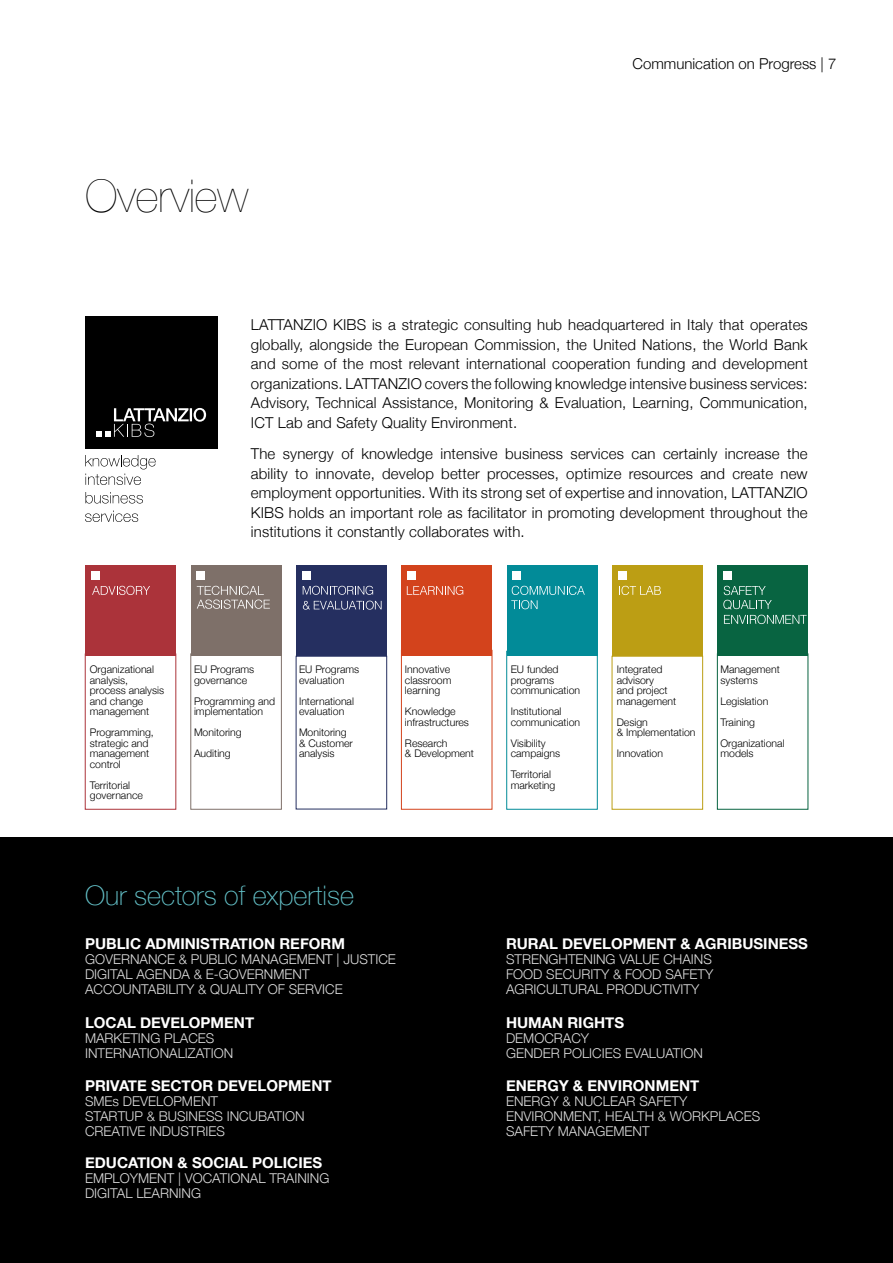
<style>
.page{position:relative;width:893px;height:1263px;background:#fff}
.page>*{position:absolute;margin:0;border:0;box-sizing:border-box;transform-origin:0 0}
.t1{font:200 45px "Helvetica Neue";color:#000}
.t2{font:100 27px "Helvetica Neue";color:#64c2c9}
.t3{font:300 15px/19.5px "Helvetica Neue";letter-spacing:.01em;color:#000;text-align:justify}
.t4{font:700 15px "Helvetica Neue";color:#fff}
.t5{font:300 13.5px/15px "Helvetica Neue";color:#dedede}
.t6{font:300 10.5px/10.5px "Helvetica Neue";color:#000}
</style>
<div class="page">
<div style="left:0;top:838px;width:893px;height:425px;background:#000"></div>
<div style="left:85px;top:316px;width:133px;height:133px;background:#000"></div>
<svg style="left:96px;top:408px;width:110px;height:29px"></svg>
<svg style="left:85px;top:455px;width:71px;height:30px"></svg>
<svg style="left:85px;top:492px;width:58px;height:11px"></svg>
<svg style="left:85px;top:510px;width:53px;height:12px"></svg>
<div style="left:296px;top:656px;width:91px;height:153px;border:1px solid #252f60"></div>
<div style="left:401px;top:650px;width:91px;height:159px;border:1px solid #d3431c"></div>
<div style="left:191px;top:654px;width:91px;height:155px;border:1px solid #7e7069"></div>
<div style="left:612px;top:656px;width:91px;height:153px;border:1px solid #bc9e14"></div>
<div style="left:717px;top:654px;width:91px;height:155px;border:1px solid #086441"></div>
<div style="left:506px;top:651px;width:91px;height:158px;border:1px solid #028b98"></div>
<div style="left:85px;top:654px;width:91px;height:155px;border:1px solid #ab333a"></div>
<div style="left:401px;top:565px;width:91px;height:91px;background:#d3431c"></div>
<div style="left:407px;top:571px;width:9px;height:8px;background:#fff"></div>
<svg style="left:407px;top:586px;width:56px;height:9px"></svg>
<div style="left:85px;top:565px;width:91px;height:91px;background:#ab333a"></div>
<div style="left:91px;top:571px;width:9px;height:8px;background:#fff"></div>
<svg style="left:92px;top:586px;width:58px;height:9px"></svg>
<div style="left:191px;top:565px;width:91px;height:91px;background:#7e7069"></div>
<div style="left:197px;top:571px;width:8px;height:8px;background:#fff"></div>
<svg style="left:197px;top:586px;width:73px;height:23px"></svg>
<div style="left:612px;top:565px;width:91px;height:91px;background:#bc9e14"></div>
<div style="left:618px;top:571px;width:8px;height:8px;background:#fff"></div>
<svg style="left:619px;top:586px;width:42px;height:9px"></svg>
<div style="left:717px;top:565px;width:91px;height:91px;background:#086441"></div>
<svg style="left:723px;top:586px;width:49px;height:23px"></svg>
<svg style="left:724px;top:615px;width:83px;height:9px"></svg>
<div style="left:723px;top:571px;width:8px;height:8px;background:#fff"></div>
<div style="left:506px;top:565px;width:91px;height:91px;background:#028b98"></div>
<div style="left:513px;top:571px;width:8px;height:8px;background:#fff"></div>
<svg style="left:511px;top:586px;width:74px;height:23px"></svg>
<div style="left:296px;top:565px;width:91px;height:91px;background:#252f60"></div>
<div style="left:302px;top:571px;width:8px;height:8px;background:#fff"></div>
<svg style="left:303px;top:586px;width:70px;height:9px"></svg>
<svg style="left:303px;top:601px;width:79px;height:9px"></svg>
<h1 class="t1" style="left:85px;top:161px;width:165px">Overview</h1>
<p class="t3" style="left:632px;top:52px;width:205px">Communication on Progress | 7</p>
<p class="t3" style="left:251px;top:314px;width:558px">LATTANZIO KIBS is a strategic consulting hub headquartered in Italy that operates globally, alongside the European Commission, the United Nations, the World Bank and some of the most relevant international cooperation funding and development organizations. LATTANZIO covers the following knowledge intensive business services:<br>Advisory, Technical Assistance, Monitoring &amp; Evaluation, Learning, Communication, ICT Lab and Safety Quality Environment.</p>
<p class="t3" style="left:251px;top:443px;width:558px">The synergy of knowledge intensive business services can certainly increase the ability to innovate, develop better processes, optimize resources and create new employment opportunities. With its strong set of expertise and innovation, LATTANZIO KIBS holds an important role as facilitator in promoting development throughout the institutions it constantly collaborates with.</p>
<p class="t6" style="left:90px;top:663px;width:76px">Organizational analysis, process analysis and change management</p>
<p class="t6" style="left:90px;top:726px;width:65px">Programming, strategic and management control</p>
<p class="t6" style="left:90px;top:779px;width:55px">Territorial governance</p>
<p class="t6" style="left:194px;top:663px;width:62px">EU Programs governance</p>
<p class="t6" style="left:194px;top:695px;width:83px">Programming and implementation</p>
<p class="t6" style="left:194px;top:721px;width:49px;line-height:21px">Monitoring<br>Auditing</p>
<p class="t6" style="left:299px;top:663px;width:62px">EU Programs evaluation</p>
<p class="t6" style="left:299px;top:695px;width:57px">International evaluation</p>
<p class="t6" style="left:299px;top:726px;width:55px">Monitoring &amp; Customer analysis</p>
<p class="t6" style="left:405px;top:663px;width:48px">Innovative classroom learning</p>
<p class="t6" style="left:405px;top:705px;width:65px">Knowledge infrastructures</p>
<p class="t6" style="left:405px;top:737px;width:71px">Research<br>&amp; Development</p>
<p class="t6" style="left:511px;top:663px;width:71px">EU funded programs communication</p>
<p class="t6" style="left:511px;top:705px;width:71px">Institutional communication</p>
<p class="t6" style="left:511px;top:737px;width:51px">Visibility campaigns</p>
<p class="t6" style="left:511px;top:768px;width:46px">Territorial marketing</p>
<p class="t6" style="left:617px;top:663px;width:61px">Integrated advisory<br>and project management</p>
<p class="t6" style="left:617px;top:716px;width:80px">Design<br>&amp; Implementation</p>
<p class="t6" style="left:617px;top:747px;width:48px">Innovation</p>
<p class="t6" style="left:720px;top:663px;width:61px">Management systems</p>
<p class="t6" style="left:720px;top:690px;width:66px;line-height:21px">Legislation<br>Training<br>Organizational</p>
<p class="t6" style="left:720px;top:747px;width:35px">models</p>
<h2 class="t2" style="left:85px;top:875px;width:271px">Our sectors of expertise</h2>
<p class="t4" style="left:85px;top:931px;width:261px">PUBLIC ADMINISTRATION REFORM</p>
<p class="t5" style="left:85px;top:950px;width:312px">GOVERNANCE &amp; PUBLIC MANAGEMENT | JUSTICE<br>DIGITAL AGENDA &amp; E-GOVERNMENT<br>ACCOUNTABILITY &amp; QUALITY OF SERVICE</p>
<p class="t4" style="left:85px;top:1011px;width:171px">LOCAL DEVELOPMENT</p>
<p class="t5" style="left:85px;top:1030px;width:150px">MARKETING PLACES<br>INTERNATIONALIZATION</p>
<p class="t4" style="left:85px;top:1074px;width:248px">PRIVATE SECTOR DEVELOPMENT</p>
<p class="t5" style="left:85px;top:1093px;width:221px">SMEs DEVELOPMENT<br>STARTUP &amp; BUSINESS INCUBATION<br>CREATIVE INDUSTRIES</p>
<p class="t4" style="left:85px;top:1150px;width:239px">EDUCATION &amp; SOCIAL POLICIES</p>
<p class="t5" style="left:85px;top:1169px;width:246px">EMPLOYMENT | VOCATIONAL TRAINING<br>DIGITAL LEARNING</p>
<p class="t4" style="left:506px;top:931px;width:303px">RURAL DEVELOPMENT &amp; AGRIBUSINESS</p>
<p class="t5" style="left:506px;top:950px;width:209px;text-align:justify">STRENGHTENING VALUE CHAINS FOOD SECURITY &amp; FOOD SAFETY AGRICULTURAL PRODUCTIVITY</p>
<p class="t4" style="left:506px;top:1011px;width:120px">HUMAN RIGHTS</p>
<p class="t5" style="left:506px;top:1030px;width:198px">DEMOCRACY<br>GENDER POLICIES EVALUATION</p>
<p class="t4" style="left:506px;top:1074px;width:195px">ENERGY &amp; ENVIRONMENT</p>
<p class="t5" style="left:506px;top:1093px;width:256px">ENERGY &amp; NUCLEAR SAFETY<br>ENVIRONMENT, HEALTH &amp; WORKPLACES<br>SAFETY MANAGEMENT</p>
</div>
